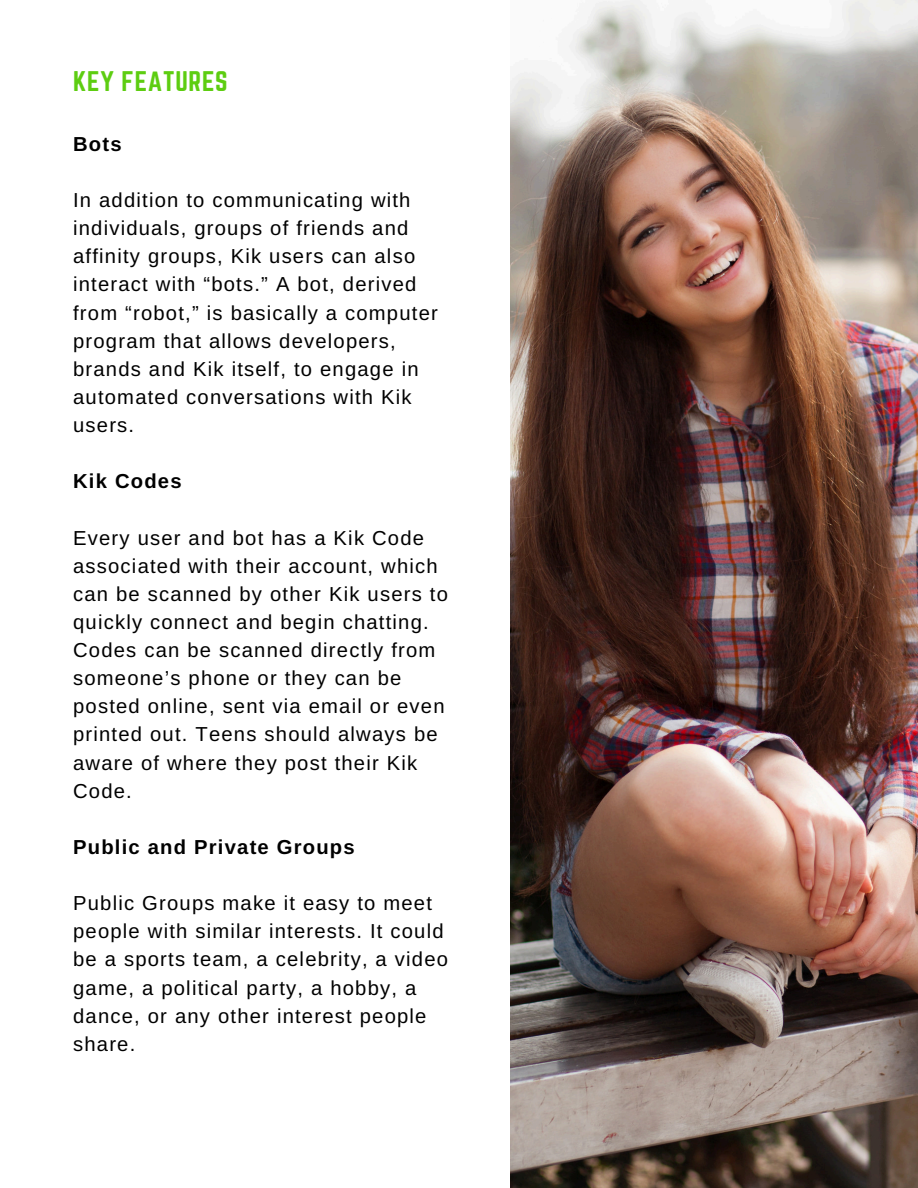
<style>
.page{position:relative;width:918px;height:1188px;background:#fff}
.page>*{position:absolute;margin:0;border:0;box-sizing:border-box;transform-origin:0 0}
.t1{font:24.9px "Norwester";letter-spacing:.03em;color:#5dcd11}
.t2{font:20.25px/28.2px "Arimo";letter-spacing:.06em;color:#000}
.t3{font:700 20.25px "Arimo";letter-spacing:.06em;color:#000}
</style>
<div class="page">
<img style="left:511px;top:0;width:407px;height:1188px">
<p class="t1" style="left:73px;top:69px;width:156px">KEY FEATURES</p>
<p class="t3" style="left:73px;top:132px;width:50px">Bots</p>
<p class="t2" style="left:73px;top:186px;width:366px">In addition to communicating with individuals, groups of friends and affinity groups, Kik users can also interact with “bots.” A bot, derived from “robot,” is basically a computer program that allows developers, brands and Kik itself, to engage in automated conversations with Kik users.</p>
<p class="t3" style="left:73px;top:470px;width:110px">Kik Codes</p>
<p class="t2" style="left:73px;top:523px;width:376px">Every user and bot has a Kik Code associated with their account, which can be scanned by other Kik users to quickly connect and begin chatting.<br>Codes can be scanned directly from someone’s phone or they can be posted online, sent via email or even printed out. Teens should always be aware of where they post their Kik<br>Code.</p>
<p class="t3" style="left:73px;top:836px;width:283px">Public and Private Groups</p>
<p class="t2" style="left:73px;top:889px;width:376px">Public Groups make it easy to meet people with similar interests. It could be a sports team, a celebrity, a video game, a political party, a hobby, a dance, or any other interest people share.</p>
</div>
